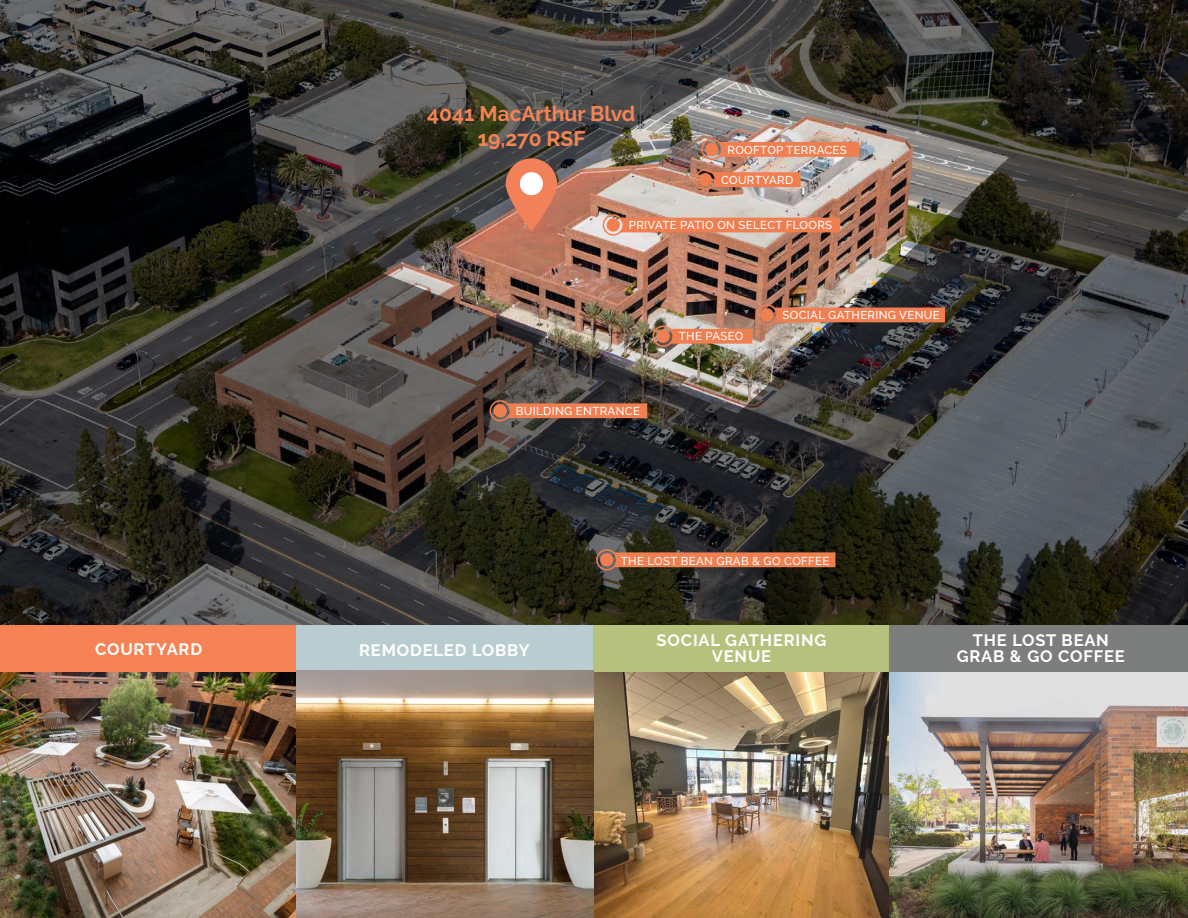
<style>
.page{position:relative;width:1188px;height:918px;background:#fff}
.page>*{position:absolute;margin:0;border:0;box-sizing:border-box;transform-origin:0 0}
.t1{font:700 21px "Raleway";color:#f58355}
.t2{font:700 16.5px "Raleway";letter-spacing:.05em;color:#fff}
.t3{font:500 11.4px "Raleway";letter-spacing:.03em;color:#fff}
</style>
<div class="page">
<img style="left:0;top:671px;width:1188px;height:247px">
<div style="left:0;top:625px;width:297px;height:46px;background:#f58355"></div>
<div style="left:297px;top:625px;width:296px;height:46px;background:#b9cdd1"></div>
<div style="left:593px;top:625px;width:297px;height:46px;background:#b5c17d"></div>
<div style="left:890px;top:625px;width:298px;height:46px;background:#7c7e7d"></div>
<img style="left:0;top:0;width:1188px;height:624px">
<svg style="left:613px;top:552px;width:222px;height:15px;background:#e97c4f"></svg>
<svg style="left:507px;top:403px;width:140px;height:15px;background:#e97d50"></svg>
<svg style="left:719px;top:142px;width:140px;height:15px;background:#ed7f52"></svg>
<div style="left:618px;top:218px;width:222px;height:14px;background:#ef7f51"></div>
<svg style="left:712px;top:172px;width:89px;height:15px"></svg>
<svg style="left:670px;top:329px;width:82px;height:15px"></svg>
<div style="left:774px;top:308px;width:171px;height:14px;background:#ef7f51"></div>
<div style="left:596px;top:549px;width:21px;height:21px;border:2px solid #ef7f51;border-radius:50%"></div>
<div style="left:490px;top:400px;width:21px;height:21px;border:2px solid #ef7f51;border-radius:50%"></div>
<div style="left:701px;top:139px;width:22px;height:21px;border:2px solid #ef7f51;border-radius:50%"></div>
<div style="left:695px;top:169px;width:21px;height:21px;border:2px solid #ef7f51;border-radius:50%"></div>
<div style="left:653px;top:326px;width:21px;height:21px;border:2px solid #ef7f51;border-radius:50%"></div>
<div style="left:756px;top:304px;width:22px;height:22px;border:2px solid #ef7f51;border-radius:50%"></div>
<div style="left:600px;top:553px;width:13px;height:13px;background:#ef7f51;border-radius:50%"></div>
<div style="left:493px;top:404px;width:14px;height:13px;background:#ef7f51;border-radius:50%"></div>
<div style="left:705px;top:143px;width:13px;height:13px;background:#ef7f51;border-radius:50%"></div>
<div style="left:607px;top:218px;width:13px;height:14px;background:#ef7f51;border-radius:50%"></div>
<div style="left:699px;top:173px;width:13px;height:13px;background:#ef7f51;border-radius:50%"></div>
<div style="left:657px;top:330px;width:13px;height:13px;background:#ef7f51;border-radius:50%"></div>
<div style="left:760px;top:308px;width:14px;height:14px;background:#ef7f51;border-radius:50%"></div>
<div style="left:603px;top:214px;width:21px;height:22px;border:2px solid #ef7f51;border-radius:50%"></div>
<svg style="left:506px;top:158px;width:51px;height:72px;background:#e07c5b"></svg>
<div style="left:520px;top:172px;width:23px;height:23px;background:#fff;border-radius:50%"></div>
<p class="t1" style="left:427px;top:102px;width:210px">4041 MacArthur Blvd</p>
<p class="t1" style="left:478px;top:127px;width:109px">19,270 RSF</p>
<p class="t3" style="left:728px;top:143px;width:121px">ROOFTOP TERRACES</p>
<p class="t3" style="left:721px;top:173px;width:74px">COURTYARD</p>
<p class="t3" style="left:629px;top:219px;width:205px">PRIVATE PATIO ON SELECT FLOORS</p>
<p class="t3" style="left:516px;top:404px;width:126px">BUILDING ENTRANCE</p>
<p class="t3" style="left:679px;top:330px;width:66px">THE PASEO</p>
<p class="t3" style="left:783px;top:309px;width:159px">SOCIAL GATHERING VENUE</p>
<p class="t2" style="left:95px;top:640px;width:109px">COURTYARD</p>
<p class="t2" style="left:359px;top:641px;width:172px">REMODELED LOBBY</p>
<p class="t3" style="left:621px;top:554px;width:210px">THE LOST BEAN GRAB &amp; GO COFFEE</p>
<p class="t2" style="left:657px;top:631px;width:171px">SOCIAL GATHERING</p>
<p class="t2" style="left:712px;top:647px;width:61px">VENUE</p>
<p class="t2" style="left:973px;top:631px;width:138px">THE LOST BEAN</p>
<p class="t2" style="left:957px;top:647px;width:169px">GRAB &amp; GO COFFEE</p>
</div>
